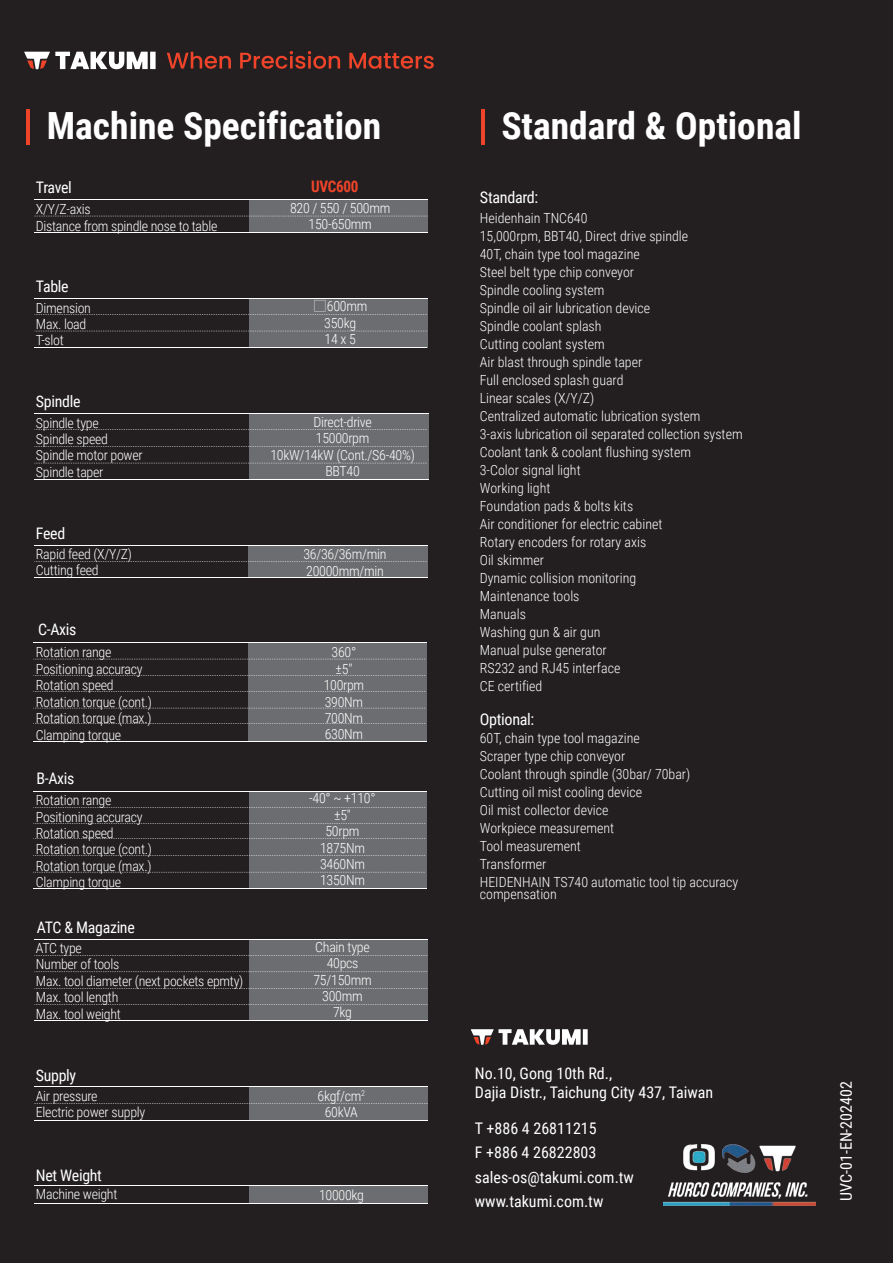
<style>
.page{position:relative;width:893px;height:1263px;background:#231f20}
.page>*{position:absolute;margin:0;border:0;box-sizing:border-box;transform-origin:0 0}
.t1{font:700 37.5px "Roboto Condensed";color:#fff}
.t2{font:16.2px "Roboto Condensed";letter-spacing:-.02em;color:#fff}
.t3{font:16.05px/24.6px "Roboto Condensed";color:#fff}
.t4{font:16.05px "Roboto Condensed";letter-spacing:-.02em;color:#fff}
.t5{font:15.9px "Roboto Condensed";letter-spacing:-.02em;color:#fff}
.t6{font:700 15.9px "Roboto Condensed";letter-spacing:-.02em;color:#ef442a;scale:.95 1}
.t7{font:300 13.95px/18px "Roboto Condensed";color:#fff}
.t8{font:300 13.95px/16.4px "Roboto Condensed";letter-spacing:-.02em;color:#fff}
.s1{font-family:"Adobe Ming Std"}
</style>
<div class="page">
<div style="left:150px;top:52px;width:6px;height:17px;background:#fff"></div>
<svg style="left:24px;top:52px;width:124px;height:17px"></svg>
<svg style="left:167px;top:52px;width:64px;height:17px"></svg>
<svg style="left:240px;top:51px;width:100px;height:18px"></svg>
<svg style="left:349px;top:53px;width:85px;height:16px"></svg>
<div style="left:583px;top:1029px;width:5px;height:16px;background:#fff"></div>
<svg style="left:471px;top:1029px;width:110px;height:16px"></svg>
<img style="left:664px;top:1145px;width:151px;height:61px">
<div style="left:250px;top:939px;width:178px;height:82px;background:#6c6d70"></div>
<div style="left:249px;top:545px;width:179px;height:33px;background:#6c6d70"></div>
<div style="left:250px;top:200px;width:178px;height:33px;background:#6c6d70"></div>
<svg style="left:34px;top:216px;width:393px;height:1px"></svg>
<hr style="left:34px;top:232px;width:394px;height:1px;background:#fff">
<hr style="left:34px;top:199px;width:394px;height:1px;background:#fff">
<div style="left:250px;top:1086px;width:178px;height:33px;background:#6c6d70"></div>
<div style="left:250px;top:1185px;width:178px;height:18px;background:#6c6d70"></div>
<svg style="left:34px;top:1103px;width:394px;height:1px"></svg>
<hr style="left:34px;top:1120px;width:394px;height:1px;background:#fff">
<hr style="left:34px;top:1203px;width:394px;height:1px;background:#fff">
<div style="left:250px;top:298px;width:178px;height:50px;background:#6c6d70"></div>
<svg style="left:34px;top:331px;width:393px;height:1px"></svg>
<svg style="left:34px;top:314px;width:393px;height:1px"></svg>
<hr style="left:34px;top:347px;width:393px;height:1px;background:#fff">
<hr style="left:34px;top:298px;width:394px;height:1px;background:#fff">
<div style="left:250px;top:413px;width:179px;height:67px;background:#6c6d70"></div>
<svg style="left:34px;top:446px;width:393px;height:1px"></svg>
<svg style="left:34px;top:429px;width:393px;height:1px"></svg>
<svg style="left:34px;top:463px;width:393px;height:1px"></svg>
<hr style="left:34px;top:479px;width:395px;height:1px;background:#fff">
<hr style="left:34px;top:413px;width:395px;height:1px;background:#fff">
<hr style="left:34px;top:578px;width:394px;height:1px;background:#fff">
<hr style="left:34px;top:545px;width:394px;height:1px;background:#fff">
<svg style="left:34px;top:561px;width:393px;height:1px"></svg>
<div style="left:248px;top:643px;width:179px;height:98px;background:#6c6d70"></div>
<svg style="left:33px;top:659px;width:392px;height:1px"></svg>
<hr style="left:33px;top:741px;width:394px;height:1px;background:#fff">
<svg style="left:33px;top:708px;width:392px;height:1px"></svg>
<svg style="left:33px;top:691px;width:393px;height:1px"></svg>
<svg style="left:33px;top:675px;width:393px;height:1px"></svg>
<hr style="left:33px;top:642px;width:393px;height:1px;background:#fff">
<svg style="left:34px;top:955px;width:393px;height:1px"></svg>
<svg style="left:34px;top:1004px;width:393px;height:1px"></svg>
<hr style="left:34px;top:1021px;width:394px;height:1px;background:#fff">
<svg style="left:34px;top:988px;width:393px;height:1px"></svg>
<svg style="left:34px;top:971px;width:393px;height:1px"></svg>
<hr style="left:34px;top:939px;width:394px;height:1px;background:#fff">
<div style="left:249px;top:791px;width:177px;height:98px;background:#6c6d70"></div>
<svg style="left:33px;top:807px;width:393px;height:1px"></svg>
<svg style="left:33px;top:823px;width:393px;height:1px"></svg>
<hr style="left:33px;top:791px;width:393px;height:1px;background:#fff">
<svg style="left:33px;top:838px;width:393px;height:1px"></svg>
<hr style="left:33px;top:889px;width:393px;height:1px;background:#fff">
<hr style="left:34px;top:1086px;width:394px;height:1px;background:#fff">
<hr style="left:34px;top:1185px;width:394px;height:1px;background:#fff">
<hr style="left:26px;top:109px;width:4px;height:36px;background:#ef442a">
<hr style="left:481px;top:109px;width:4px;height:36px;background:#ef442a">
<svg style="left:33px;top:723px;width:393px;height:1px"></svg>
<svg style="left:33px;top:855px;width:392px;height:1px"></svg>
<svg style="left:33px;top:872px;width:392px;height:1px"></svg>
<h1 class="t1" style="left:47px;top:99px;width:336px">Machine Specification</h1>
<p class="t5" style="left:36px;top:176px;width:37px">Travel</p>
<p class="t8" style="left:36px;top:200px;width:183px">X/Y/Z-axis<br>Distance from spindle nose to table</p>
<p class="t5" style="left:36px;top:275px;width:34px">Table</p>
<p class="t8" style="left:36px;top:299px;width:57px">Dimension<br>Max. load<br>T-slot</p>
<p class="t5" style="left:36px;top:390px;width:46px">Spindle</p>
<p class="t8" style="left:36px;top:414px;width:108px">Spindle type<br>Spindle speed<br>Spindle motor power<br>Spindle taper</p>
<p class="t5" style="left:36px;top:522px;width:31px">Feed</p>
<p class="t8" style="left:36px;top:545px;width:98px">Rapid feed (X/Y/Z)<br>Cutting feed</p>
<p class="t5" style="left:38px;top:618px;width:40px">C-Axis</p>
<p class="t8" style="left:36px;top:644px;width:118px">Rotation range<br>Positioning accuracy<br>Rotation speed<br>Rotation torque (cont.)<br>Rotation torque (max.)<br>Clamping torque</p>
<p class="t5" style="left:36px;top:767px;width:40px">B-Axis</p>
<p class="t8" style="left:36px;top:791px;width:118px">Rotation range<br>Positioning accuracy<br>Rotation speed<br>Rotation torque (cont.)<br>Rotation torque (max.)<br>Clamping torque</p>
<p class="t5" style="left:37px;top:917px;width:99px">ATC &amp; Magazine</p>
<p class="t8" style="left:36px;top:939px;width:209px">ATC type<br>Number of tools<br>Max. tool diameter (next pockets epmty)<br>Max. tool length<br>Max. tool weight</p>
<p class="t5" style="left:36px;top:1064px;width:42px">Supply</p>
<p class="t8" style="left:36px;top:1087px;width:111px">Air pressure<br>Electric power supply</p>
<p class="t5" style="left:36px;top:1164px;width:67px">Net Weight</p>
<p class="t8" style="left:36px;top:1185px;width:83px">Machine weight</p>
<p class="t6" style="left:311px;top:175px;width:51px">UVC600</p>
<p class="t8" style="left:290px;top:199px;width:102px;text-align:center">820 / 550 / 500mm<br>150-650mm</p>
<p class="t8" style="left:313px;top:298px;width:56px;text-align:center"><span class="s1">□</span>600mm<br>350kg<br>14 x 5</p>
<p class="t8" style="left:270px;top:413px;width:146px;text-align:center">Direct-drive<br>15000rpm<br>10kW/14kW (Cont./S6-40%)<br>BBT40</p>
<p class="t8" style="left:303px;top:545px;width:85px">36/36/36m/min<br>20000mm/min</p>
<p class="t8" style="left:324px;top:644px;width:42px;text-align:center">360° ±5"<br>100rpm<br>390Nm<br>700Nm<br>630Nm</p>
<p class="t8" style="left:309px;top:790px;width:68px;text-align:center">-40° ~ +110° ±5"<br>50rpm<br>1875Nm<br>3460Nm<br>1350Nm</p>
<p class="t8" style="left:313px;top:938px;width:60px;text-align:center">Chain type<br>40pcs<br>75/150mm<br>300mm<br>7kg</p>
<p class="t8" style="left:318px;top:1087px;width:49px;text-align:center">6kgf/cm<sup>2<br></sup>60kVA</p>
<p class="t8" style="left:319px;top:1187px;width:46px">10000kg</p>
<h1 class="t1" style="left:501px;top:99px;width:302px">Standard &amp; Optional</h1>
<p class="t4" style="left:480px;top:186px;width:60px">Standard:</p>
<p class="t7" style="left:480px;top:209px;width:264px">Heidenhain TNC640<br>15,000rpm, BBT40, Direct drive spindle<br>40T, chain type tool magazine<br>Steel belt type chip conveyor<br>Spindle cooling system<br>Spindle oil air lubrication device<br>Spindle coolant splash<br>Cutting coolant system<br>Air blast through spindle taper<br>Full enclosed splash guard<br>Linear scales (X/Y/Z)<br>Centralized automatic lubrication system<br>3-axis lubrication oil separated collection system<br>Coolant tank &amp; coolant flushing system<br>3-Color signal light<br>Working light<br>Foundation pads &amp; bolts kits<br>Air conditioner for electric cabinet<br>Rotary encoders for rotary axis<br>Oil skimmer<br>Dynamic collision monitoring<br>Maintenance tools<br>Manuals<br>Washing gun &amp; air gun<br>Manual pulse generator<br>RS232 and RJ45 interface<br>CE certified</p>
<p class="t2" style="left:480px;top:707px;width:56px">Optional:</p>
<p class="t7" style="left:480px;top:728px;width:260px">60T, chain type tool magazine<br>Scraper type chip conveyor<br>Coolant through spindle (30bar/ 70bar)<br>Cutting oil mist cooling device<br>Oil mist collector device<br>Workpiece measurement<br>Tool measurement<br>Transformer<br>HEIDENHAIN TS740 automatic tool tip accuracy</p>
<p class="t7" style="left:480px;top:884px;width:79px">compensation</p>
<p class="t3" style="left:475px;top:1063px;width:240px;line-height:19.2px">No.10, Gong 10th Rd.,<br>Dajia Distr., Taichung City 437, Taiwan</p>
<p class="t3" style="left:475px;top:1115px;width:161px">T +886 4 26811215<br>F +886 4 26822803 sales-os@takumi.com.tw www.takumi.com.tw</p>
<p class="t3" style="left:833px;top:1201px;width:122px;rotate:-90deg">UVC-01-EN-202402</p>
</div>
